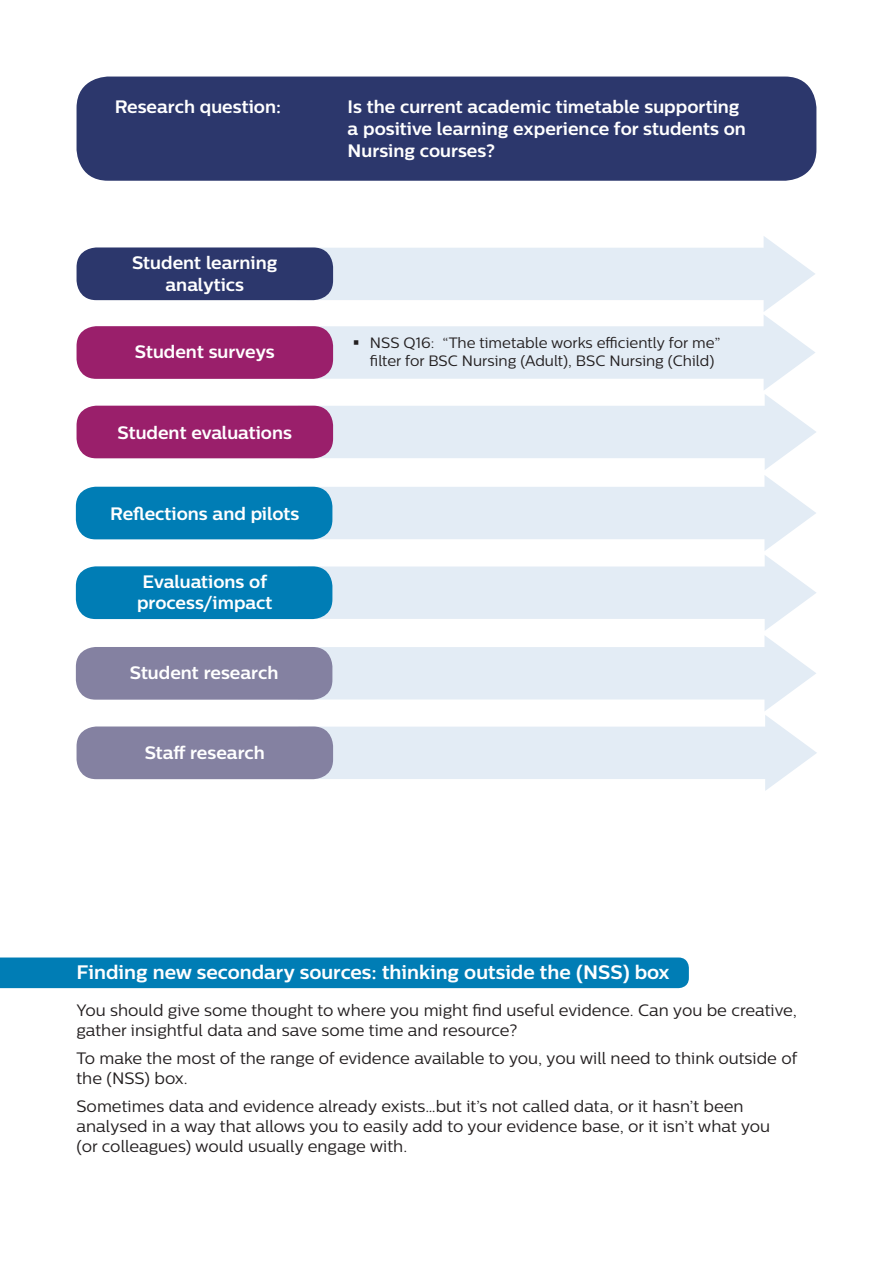
<style>
.page{position:relative;width:893px;height:1263px;background:#fff}
.page>*{position:absolute;margin:0;border:0;box-sizing:border-box;transform-origin:0 0}
.t1{font:700 19.5px "Centrale Sans";color:#fff}
.t2{font:700 18px/21.6px "Centrale Sans";color:#fff;text-align:center}
.t3{font:16.5px/19.8px "Centrale Sans";color:#231f20}
.t4{font:15px/18px "Centrale Sans";color:#231f20}
</style>
<div class="page">
<div style="left:77px;top:247px;width:256px;height:53px;background:#2c376c;border-radius:20px"></div>
<div style="left:77px;top:326px;width:256px;height:53px;background:#9a1f6b;border-radius:20px"></div>
<div style="left:77px;top:406px;width:256px;height:52px;background:#9a1f6b;border-radius:20px"></div>
<div style="left:76px;top:487px;width:256px;height:52px;background:#007db5;border-radius:20px"></div>
<div style="left:76px;top:566px;width:256px;height:53px;background:#007db5;border-radius:20px"></div>
<div style="left:76px;top:647px;width:256px;height:53px;background:#8481a1;border-radius:20px"></div>
<svg style="left:297px;top:236px;width:520px;height:555px"></svg>
<div style="left:77px;top:726px;width:256px;height:53px;background:#8481a1;border-radius:20px"></div>
<div style="left:0;top:957px;width:689px;height:31px;background:#007db5"></div>
<div style="left:77px;top:77px;width:739px;height:104px;background:#2c376c;border-radius:32px"></div>
<p class="t2" style="left:115px;top:96px;width:168px">Research question:</p>
<p class="t2" style="left:348px;top:96px;width:400px;text-align:left">Is the current academic timetable supporting a positive learning experience for students on<br>Nursing courses?</p>
<p class="t2" style="left:132px;top:252px;width:147px">Student learning analytics</p>
<p class="t2" style="left:135px;top:341px;width:141px">Student surveys</p>
<p class="t2" style="left:118px;top:421px;width:176px">Student evaluations</p>
<p class="t2" style="left:110px;top:502px;width:190px">Reflections and pilots</p>
<p class="t2" style="left:143px;top:570px;width:126px">Evaluations of</p>
<p class="t2" style="left:137px;top:592px;width:137px">process/impact</p>
<p class="t2" style="left:130px;top:662px;width:150px">Student research</p>
<p class="t2" style="left:145px;top:741px;width:122px">Staff research</p>
<p class="t4" style="left:370px;top:334px;width:352px;text-indent:-17px">▪ NSS Q16: “The timetable works efficiently for me” filter for BSC Nursing (Adult), BSC Nursing (Child)</p>
<p class="t1" style="left:77px;top:960px;width:595px">Finding new secondary sources: thinking outside the (NSS) box</p>
<p class="t3" style="left:77px;top:1000px;width:722px">You should give some thought to where you might find useful evidence. Can you be creative, gather insightful data and save some time and resource?</p>
<p class="t3" style="left:77px;top:1048px;width:722px">To make the most of the range of evidence available to you, you will need to think outside of the (NSS) box.</p>
<p class="t3" style="left:77px;top:1096px;width:695px">Sometimes data and evidence already exists…but it’s not called data, or it hasn’t been analysed in a way that allows you to easily add to your evidence base, or it isn’t what you (or colleagues) would usually engage with.</p>
</div>
